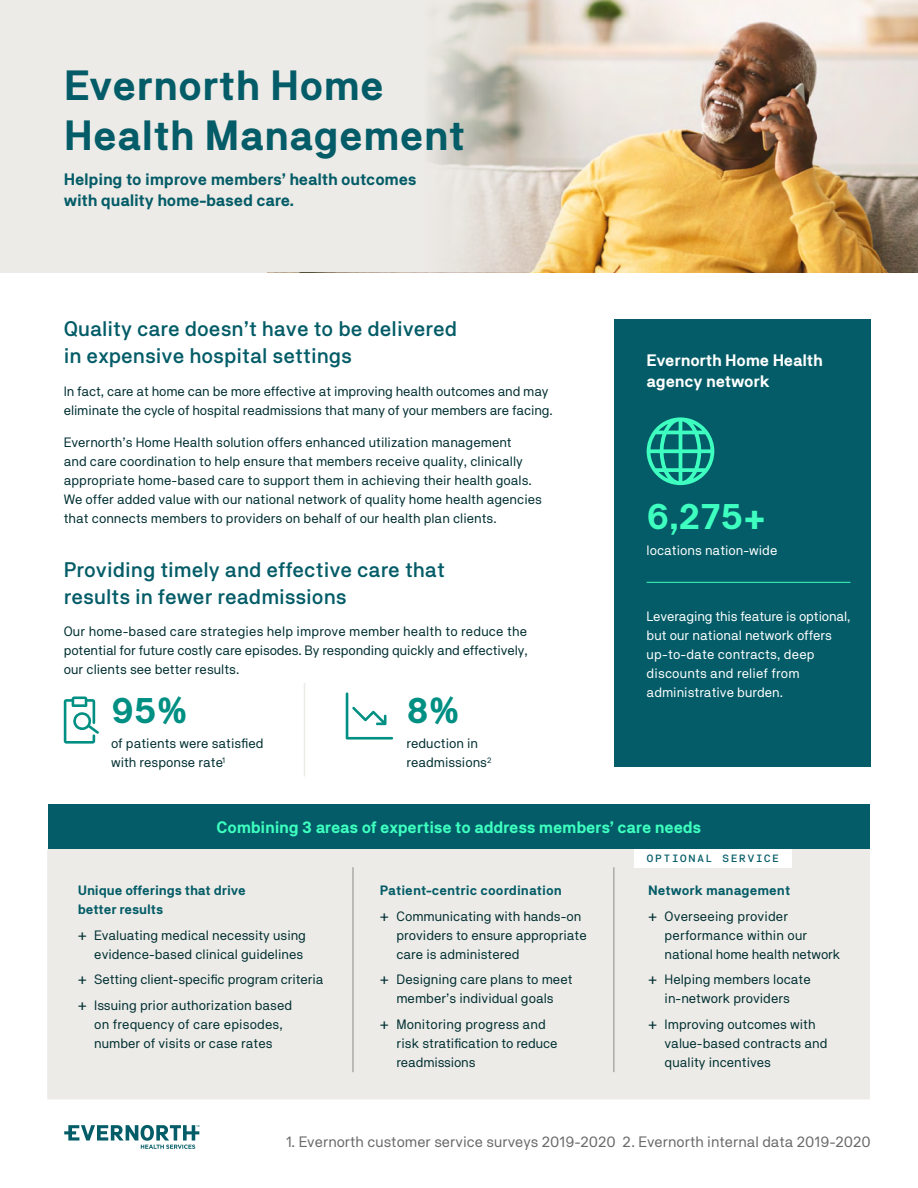
<style>
.page{position:relative;width:918px;height:1188px;background:#fff}
.page>*{position:absolute;margin:0;border:0;box-sizing:border-box;transform-origin:0 0}
.t1{font:700 42px/50.4px "NB Akademie";color:#035c67}
.t2{font:700 36px "NB Akademie";color:#3effc0}
.t3{font:700 36px "NB Akademie";color:#008f83}
.t4{font:500 21px/27px "NB Akademie";color:#035c67}
.t5{font:700 16.5px/21px "NB Akademie";letter-spacing:-.015em;color:#035c67}
.t6{font:700 16.5px "NB Akademie";letter-spacing:-.015em;color:#3effc0}
.t7{font:700 16.5px/21px "NB Akademie";letter-spacing:-.015em;color:#fff}
.t8{font:15px "NB Akademie";color:#696969}
.t9{font:13.5px/18.9px "NB Akademie";color:#002f32}
.t10{font:13.5px/18.9px "NB Akademie";color:#fff}
.t11{font:700 13.5px/18.9px "NB Akademie";letter-spacing:-.01em;color:#035c67}
.t12{font:10.5px "NB Akademie Mono";letter-spacing:.055em;color:#035c67}
.s1{font-size:15px}
.s2{font-weight:400;font-size:15px;color:#002f32}
.s3{font-weight:400;color:#002f32}
.s4{font-weight:700;color:#035c67}
</style>
<div class="page">
<svg style="left:64px;top:1125px;width:135px;height:24px"></svg>
<div style="left:47px;top:849px;width:823px;height:250px;background:#edebe7"></div>
<div style="left:48px;top:804px;width:822px;height:44px;background:#035c67"></div>
<div style="left:0;top:0;width:918px;height:272px;background:#edebe7"></div>
<img style="left:630px;top:0;width:288px;height:272px">
<svg style="left:433px;top:0;width:197px;height:272px"></svg>
<div style="left:614px;top:319px;width:257px;height:448px;background:#035c67"></div>
<hr style="left:647px;top:582px;width:203px;height:1px;background:#3effc0">
<svg style="left:647px;top:417px;width:67px;height:68px"></svg>
<svg style="left:64px;top:697px;width:35px;height:47px"></svg>
<svg style="left:346px;top:692px;width:47px;height:48px"></svg>
<div style="left:634px;top:849px;width:158px;height:18px;background:#fff"></div>
<hr style="left:614px;top:867px;width:1px;height:205px;background:#696969">
<hr style="left:353px;top:867px;width:1px;height:205px;background:#696969">
<hr style="left:304px;top:683px;width:1px;height:93px;background:#edebe7">
<h1 class="t1" style="left:64px;top:59px;width:403px">Evernorth Home<br>Health Management</h1>
<p class="t5" style="left:64px;top:168px;width:354px">Helping to improve members’ health outcomes with quality home-based care.</p>
<h3 class="t4" style="left:64px;top:315px;width:395px">Quality care doesn’t have to be delivered in expensive hospital settings</h3>
<p class="t9" style="left:64px;top:381px;width:490px">In fact, care at home can be more effective at improving health outcomes and may eliminate the cycle of hospital readmissions that many of your members are facing.</p>
<p class="t9" style="left:64px;top:433px;width:480px">Evernorth’s Home Health solution offers enhanced utilization management<br>and care coordination to help ensure that members receive quality, clinically appropriate home-based care to support them in achieving their health goals.<br>We offer added value with our national network of quality home health agencies that connects members to providers on behalf of our health plan clients.</p>
<h3 class="t4" style="left:64px;top:555px;width:383px">Providing timely and effective care that results in fewer readmissions</h3>
<p class="t9" style="left:64px;top:622px;width:465px;text-align:justify">Our home-based care strategies help improve member health to reduce the potential for future costly care episodes. By responding quickly and effectively, our clients see better results.</p>
<h2 class="t3" style="left:111px;top:689px;width:78px">95%</h2>
<p class="t9" style="left:111px;top:734px;width:154px">of patients were satisfied with response rate<sup>1</sup></p>
<h2 class="t3" style="left:406px;top:689px;width:55px">8%</h2>
<p class="t9" style="left:406px;top:734px;width:86px">reduction in readmissions<sup>2</sup></p>
<p class="t7" style="left:647px;top:350px;width:178px">Evernorth Home Health agency network</p>
<h2 class="t2" style="left:647px;top:495px;width:121px">6,275+</h2>
<p class="t10" style="left:647px;top:541px;width:132px">locations nation-wide</p>
<p class="t10" style="left:647px;top:607px;width:205px">Leveraging this feature is optional, but our national network offers up-to-date contracts, deep discounts and relief from administrative burden.</p>
<p class="t6" style="left:217px;top:817px;width:486px">Combining 3 areas of expertise to address members’ care needs</p>
<p class="t11" style="left:78px;top:881px;width:170px">Unique offerings that drive better results</p>
<p class="t9" style="left:78px;top:925px;width:230px;text-align:right"><span class="s1">+</span> Evaluating medical necessity using evidence-based clinical guidelines</p>
<p class="t9" style="left:78px;top:966px;width:247px;line-height:25.7px"><span class="s1">+</span> Setting client-specific program criteria <span class="s1">+</span> Issuing prior authorization based</p>
<p class="t9" style="left:94px;top:1014px;width:190px">on frequency of care episodes, number of visits or case rates</p>
<p class="t11" style="left:380px;top:877px;width:203px;line-height:25.7px">Patient-centric coordination<br><span class="s2">+</span> <span class="s3">Communicating with hands-on</span></p>
<p class="t9" style="left:396px;top:925px;width:192px">providers to ensure appropriate care is administered</p>
<p class="t9" style="left:380px;top:970px;width:194px;text-align:center"><span class="s1">+</span> Designing care plans to meet member’s individual goals</p>
<p class="t9" style="left:396px;top:1014px;width:163px;text-indent:-17px"><span class="s1">+</span> Monitoring progress and risk stratification to reduce readmissions</p>
<p class="t12" style="left:646px;top:852px;width:135px">OPTIONAL SERVICE</p>
<p class="t9" style="left:648px;top:877px;width:144px;line-height:25.7px"><span class="s4">Network management </span><span class="s1">+</span> Overseeing provider</p>
<p class="t9" style="left:665px;top:925px;width:177px">performance within our national home health network</p>
<p class="t9" style="left:648px;top:970px;width:164px;text-align:center"><span class="s1">+</span> Helping members locate in-network providers</p>
<p class="t9" style="left:665px;top:1014px;width:164px;text-indent:-17px"><span class="s1">+</span> Improving outcomes with value-based contracts and quality incentives</p>
<p class="t8" style="left:286px;top:1133px;width:586px">1. Evernorth customer service surveys 2019-2020 2. Evernorth internal data 2019-2020</p>
</div>
